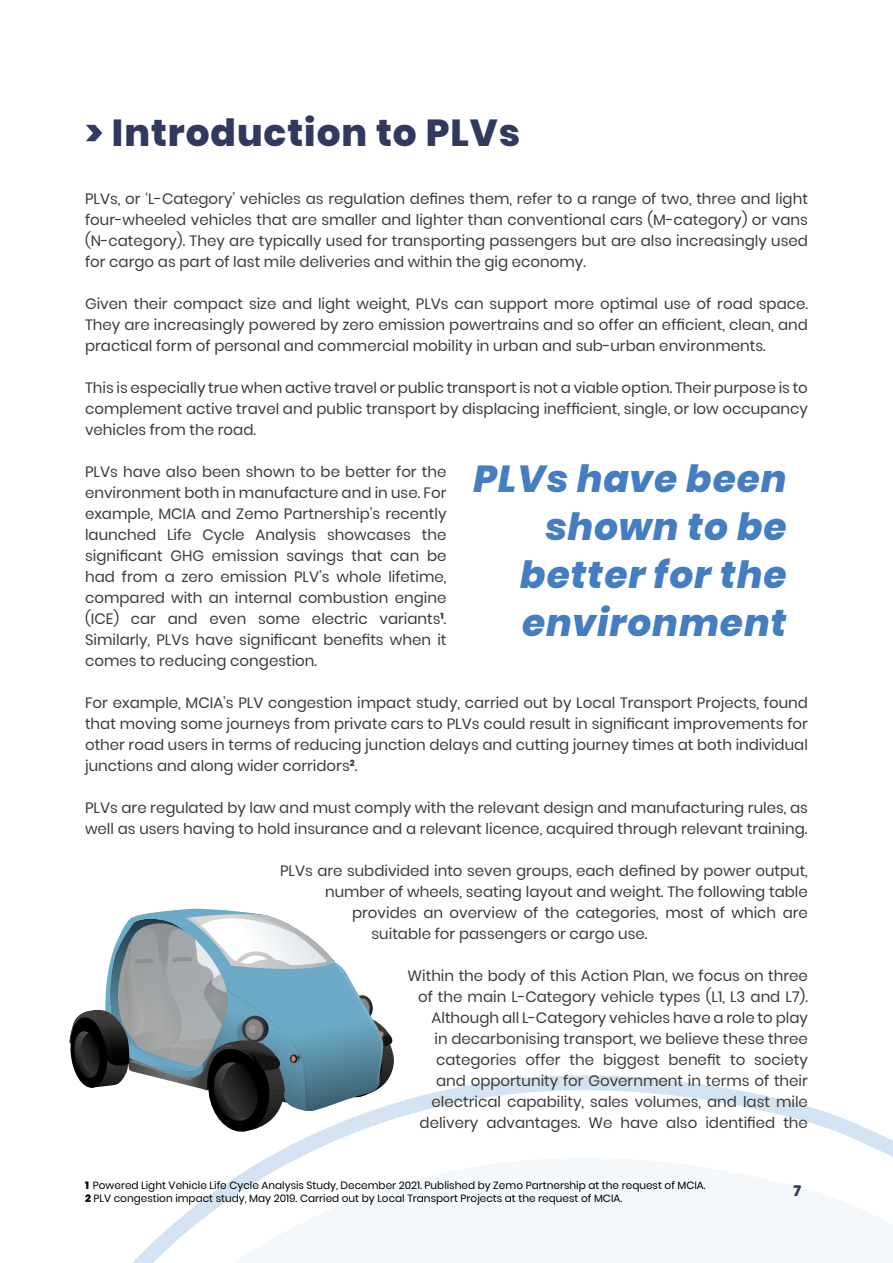
<style>
.page{position:relative;width:893px;height:1263px;background:#fff}
.page>*{position:absolute;margin:0;border:0;box-sizing:border-box;transform-origin:0 0}
.t1{font:italic 800 37.5px/48px "Poppins";letter-spacing:.025em;color:#447dc0;text-align:right}
.t2{font:800 37.5px "Poppins";letter-spacing:.025em;color:#313a5e}
.t3{font:15px/21px "Poppins";color:#3c3c3b;text-align:justify}
.t4{font:800 15px "Poppins";color:#313a5e}
.t5{font:10.5px/12.6px "Poppins";color:#000}
.s1{font-weight:800}
</style>
<div class="page">
<svg style="left:132px;top:1075px;width:761px;height:188px"></svg>
<svg style="left:69px;top:908px;width:325px;height:225px"></svg>
<img style="left:208px;top:972px;width:116px;height:157px">
<img style="left:315px;top:944px;width:85px;height:157px">
<h1 class="t2" style="left:85px;top:111px;width:436px">&gt; Introduction to PLVs</h1>
<p class="t3" style="left:85px;top:188px;width:724px">PLVs, or ‘L-Category’ vehicles as regulation defines them, refer to a range of two, three and light four-wheeled vehicles that are smaller and lighter than conventional cars (M-category) or vans (N-category). They are typically used for transporting passengers but are also increasingly used for cargo as part of last mile deliveries and within the gig economy.</p>
<p class="t3" style="left:85px;top:293px;width:724px">Given their compact size and light weight, PLVs can support more optimal use of road space.<br>They are increasingly powered by zero emission powertrains and so offer an efficient, clean, and practical form of personal and commercial mobility in urban and sub-urban environments.</p>
<p class="t3" style="left:85px;top:377px;width:724px">This is especially true when active travel or public transport is not a viable option. Their purpose is to complement active travel and public transport by displacing inefficient, single, or low occupancy vehicles from the road.</p>
<p class="t3" style="left:85px;top:461px;width:363px">PLVs have also been shown to be better for the environment both in manufacture and in use. For example, MCIA and Zemo Partnership’s recently launched Life Cycle Analysis showcases the significant GHG emission savings that can be had from a zero emission PLV’s whole lifetime, compared with an internal combustion engine (ICE) car and even some electric variants<sup>1</sup>.<br>Similarly, PLVs have significant benefits when it comes to reducing congestion.</p>
<p class="t3" style="left:85px;top:692px;width:724px">For example, MCIA’s PLV congestion impact study, carried out by Local Transport Projects, found that moving some journeys from private cars to PLVs could result in significant improvements for other road users in terms of reducing junction delays and cutting journey times at both individual junctions and along wider corridors<sup>2</sup>.</p>
<p class="t3" style="left:85px;top:797px;width:724px">PLVs are regulated by law and must comply with the relevant design and manufacturing rules, as well as users having to hold insurance and a relevant licence, acquired through relevant training.</p>
<p class="t3" style="left:280px;top:860px;width:529px">PLVs are subdivided into seven groups, each defined by power output,</p>
<p class="t3" style="left:325px;top:881px;width:484px">number of wheels, seating layout and weight. The following table</p>
<p class="t3" style="left:352px;top:902px;width:457px">provides an overview of the categories, most of which are</p>
<p class="t3" style="left:372px;top:923px;width:277px">suitable for passengers or cargo use.</p>
<p class="t3" style="left:408px;top:965px;width:402px;text-align:right">Within the body of this Action Plan, we focus on three of the main L-Category vehicle types (L1, L3 and L7).<br>Although all L-Category vehicles have a role to play<br>in decarbonising transport, we believe these three categories offer the biggest benefit to society and opportunity for Government in terms of their electrical capability, sales volumes, and last mile delivery advantages. We have also identified the</p>
<h1 class="t1" style="left:474px;top:455px;width:314px">PLVs have been shown to be better for the environment</h1>
<p class="t5" style="left:85px;top:1179px;width:622px"><span class="s1">1</span> Powered Light Vehicle Life Cycle Analysis Study, December 2021. Published by Zemo Partnership at the request of MCIA.<br><span class="s1">2</span> PLV congestion impact study, May 2019. Carried out by Local Transport Projects at the request of MCIA.</p>
<p class="t4" style="left:793px;top:1182px;width:9px">7</p>
</div>
